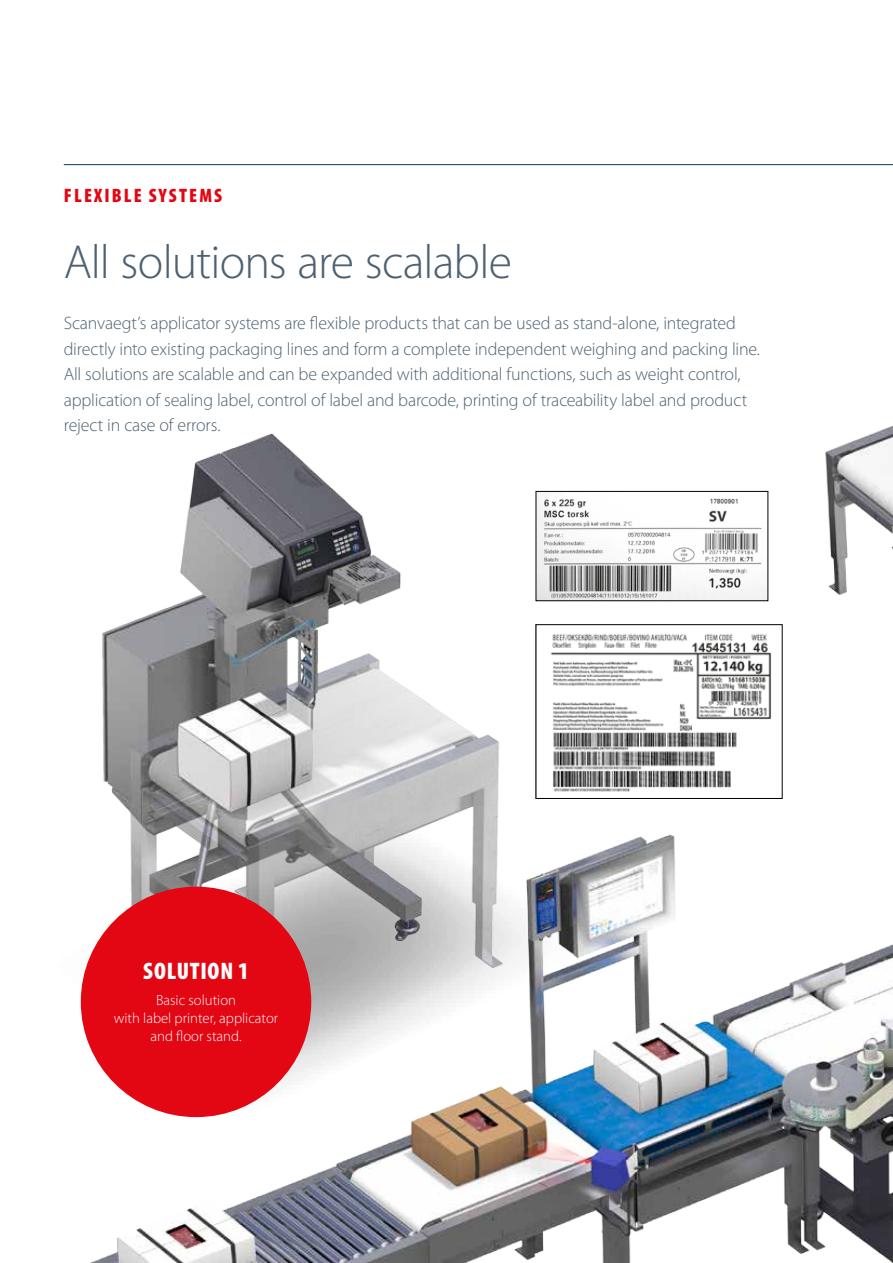
<style>
.page{position:relative;width:893px;height:1263px;background:#fff}
.page>*{position:absolute;margin:0;border:0;box-sizing:border-box;transform-origin:0 0}
.t1{font:300 48px "Myriad Pro";letter-spacing:-.02em;color:#4d6172}
.t2{font:900 condensed 24px "Myriad Pro";letter-spacing:.035em;color:#fff}
.t3{font:900 condensed 19.5px "Myriad Pro";letter-spacing:.11em;color:#e30613}
.t4{font:300 18px/25.5px "Myriad Pro";letter-spacing:-.01em;color:#4d6172}
.t5{font:300 14.7px/18px "Myriad Pro";color:#fff;text-align:center}
</style>
<div class="page">
<img style="left:80px;top:433px;width:813px;height:830px">
<hr style="left:64px;top:164px;width:829px;height:1px;background:#003b60">
<img style="left:811px;top:164px;width:82px;height:504px">
<img style="left:538px;top:493px;width:228px;height:106px">
<div style="left:536px;top:491px;width:232px;height:110px;border:1px solid #000"></div>
<img style="left:538px;top:626px;width:242px;height:171px">
<div style="left:536px;top:624px;width:246px;height:175px;border:1px solid #000"></div>
<div style="left:81px;top:887px;width:230px;height:230px;background:#e30613;border-radius:50%"></div>
<p class="t3" style="left:64px;top:183px;width:160px">FLEXIBLE SYSTEMS</p>
<h1 class="t1" style="left:64px;top:233px;width:450px">All solutions are scalable</h1>
<p class="t4" style="left:64px;top:310px;width:698px">Scanvaegt’s applicator systems are flexible products that can be used as stand-alone, integrated directly into existing packaging lines and form a complete independent weighing and packing line.<br>All solutions are scalable and can be expanded with additional functions, such as weight control, application of sealing label, control of label and barcode, printing of traceability label and product reject in case of errors.</p>
<h2 class="t2" style="left:143px;top:956px;width:107px">SOLUTION 1</h2>
<p class="t5" style="left:114px;top:991px;width:166px">Basic solution<br>with label printer, applicator and floor stand.</p>
</div>
